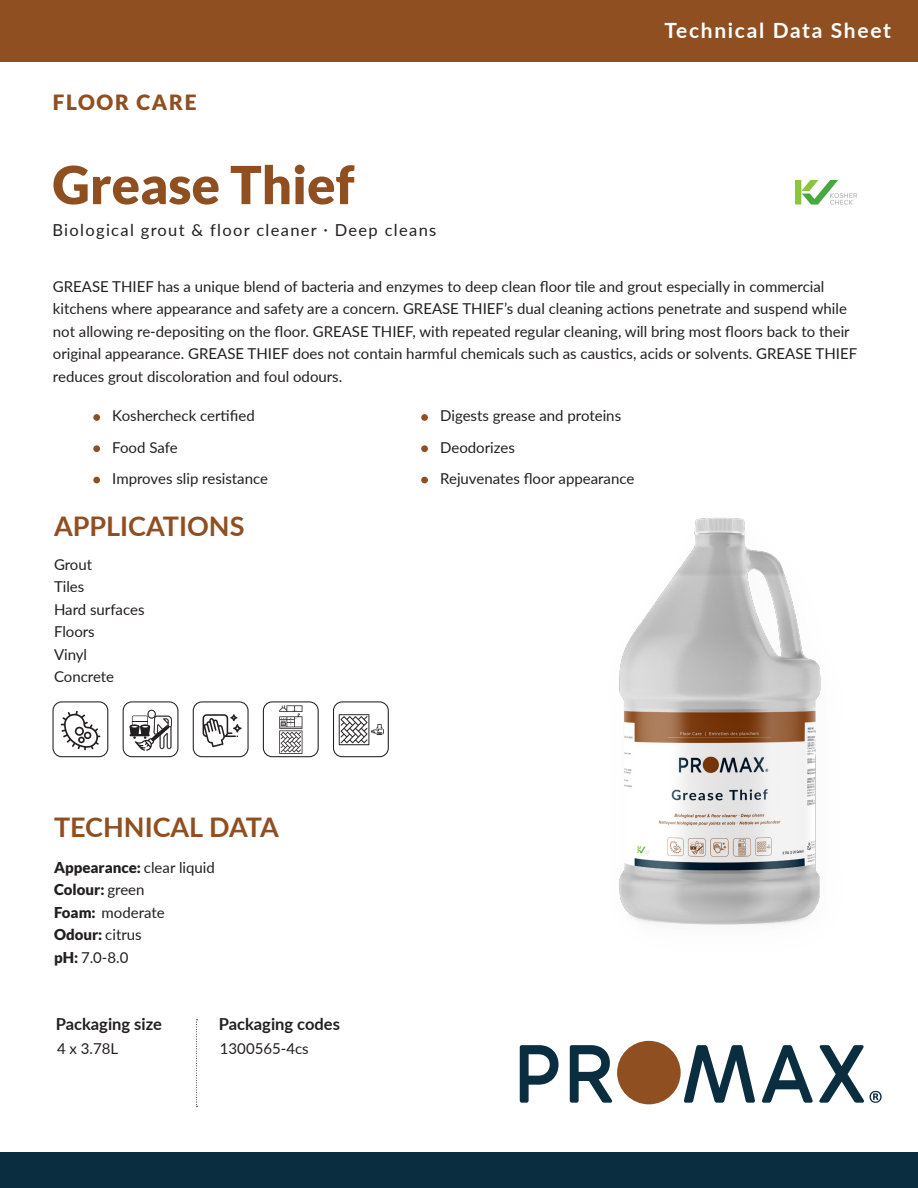
<style>
.page{position:relative;width:918px;height:1188px;background:#fff}
.page>*{position:absolute;margin:0;border:0;box-sizing:border-box;transform-origin:0 0}
.t1{font:900 52.5px "Lato";color:#8f4f21}
.t2{font:700 27px "Lato";color:#8f4f21}
.t3{font:700 21px "Lato";letter-spacing:.08em;color:#fff}
.t4{font:900 21px "Lato";letter-spacing:.08em;color:#8f4f21}
.t5{font:16.5px "Lato";letter-spacing:.08em;color:#231f20}
.t6{font:700 16.5px "Lato";color:#231f20}
.t7{font:15px/22.5px "Lato";color:#231f20}
.t8{font:900 15px "Lato";color:#231f20}
.s1{font-weight:400}
.s2{font-weight:900}
</style>
<div class="page">
<div style="left:0;top:0;width:918px;height:61px;background:#8f4f21"></div>
<div style="left:0;top:1153px;width:918px;height:35px;background:#0a2e40"></div>
<svg style="left:196px;top:1019px;width:2px;height:88px"></svg>
<div style="left:93px;top:414px;width:7px;height:7px;background:#8f4f21;border-radius:50%"></div>
<div style="left:421px;top:414px;width:7px;height:7px;background:#8f4f21;border-radius:50%"></div>
<div style="left:93px;top:445px;width:7px;height:7px;background:#8f4f21;border-radius:50%"></div>
<div style="left:93px;top:477px;width:7px;height:6px;background:#8f4f21;border-radius:50%"></div>
<div style="left:421px;top:445px;width:7px;height:7px;background:#8f4f21;border-radius:50%"></div>
<div style="left:421px;top:477px;width:7px;height:6px;background:#8f4f21;border-radius:50%"></div>
<img style="left:619px;top:517px;width:202px;height:408px">
<svg style="left:520px;top:1045px;width:39px;height:58px"></svg>
<svg style="left:570px;top:1045px;width:43px;height:58px"></svg>
<svg style="left:684px;top:1045px;width:71px;height:58px"></svg>
<svg style="left:762px;top:1045px;width:51px;height:58px"></svg>
<svg style="left:819px;top:1045px;width:63px;height:58px"></svg>
<div style="left:617px;top:1041px;width:64px;height:63px;background:#8f4f21;border-radius:50%"></div>
<div style="left:123px;top:701px;width:55px;height:56px;border:1px solid #231f20;border-radius:9px"></div>
<div style="left:53px;top:701px;width:55px;height:56px;border:1px solid #231f20;border-radius:9px"></div>
<div style="left:193px;top:701px;width:56px;height:56px;border:1px solid #231f20;border-radius:9px"></div>
<svg style="left:129px;top:710px;width:43px;height:41px"></svg>
<div style="left:263px;top:701px;width:56px;height:56px;border:1px solid #231f20;border-radius:9px"></div>
<div style="left:333px;top:701px;width:56px;height:56px;border:1px solid #231f20;border-radius:9px"></div>
<svg style="left:203px;top:714px;width:39px;height:33px"></svg>
<svg style="left:279px;top:705px;width:23px;height:49px"></svg>
<svg style="left:339px;top:714px;width:45px;height:31px"></svg>
<svg style="left:61px;top:711px;width:39px;height:39px"></svg>
<img style="left:796px;top:180px;width:61px;height:24px">
<p class="t4" style="left:53px;top:90px;width:145px">FLOOR CARE</p>
<p class="t1" style="left:52px;top:154px;width:304px">Grease Thief</p>
<p class="t5" style="left:52px;top:218px;width:385px">Biological grout &amp; floor cleaner · Deep cleans</p>
<p class="t3" style="left:664px;top:15px;width:228px">Technical Data Sheet</p>
<p class="t7" style="left:53px;top:275px;width:806px">GREASE THIEF has a unique blend of bacteria and enzymes to deep clean floor tile and grout especially in commercial kitchens where appearance and safety are a concern. GREASE THIEF’s dual cleaning actions penetrate and suspend while not allowing re-depositing on the floor. GREASE THIEF, with repeated regular cleaning, will bring most floors back to their original appearance. GREASE THIEF does not contain harmful chemicals such as caustics, acids or solvents. GREASE THIEF reduces grout discoloration and foul odours.</p>
<p class="t7" style="left:112px;top:404px;width:144px">Koshercheck certified</p>
<p class="t7" style="left:440px;top:404px;width:182px">Digests grease and proteins</p>
<p class="t7" style="left:112px;top:435px;width:67px">Food Safe</p>
<p class="t7" style="left:112px;top:467px;width:157px">Improves slip resistance</p>
<p class="t2" style="left:54px;top:506px;width:192px">APPLICATIONS</p>
<p class="t7" style="left:54px;top:553px;width:40px">Grout</p>
<p class="t7" style="left:54px;top:575px;width:32px">Tiles</p>
<p class="t7" style="left:54px;top:598px;width:92px">Hard surfaces</p>
<p class="t7" style="left:54px;top:620px;width:42px">Floors</p>
<p class="t7" style="left:54px;top:643px;width:35px">Vinyl</p>
<p class="t7" style="left:54px;top:665px;width:62px">Concrete</p>
<p class="t2" style="left:54px;top:807px;width:226px">TECHNICAL DATA</p>
<p class="t8" style="left:54px;top:858px;width:162px">Appearance: <span class="s1">clear liquid</span></p>
<p class="t8" style="left:54px;top:881px;width:92px">Colour: <span class="s1">green</span></p>
<p class="t7" style="left:54px;top:900px;width:112px"><span class="s2">Foam:</span> moderate</p>
<p class="t8" style="left:54px;top:926px;width:89px">Odour: <span class="s1">citrus</span></p>
<p class="t7" style="left:54px;top:945px;width:76px"><span class="s2">pH:</span> 7.0-8.0</p>
<p class="t6" style="left:56px;top:1012px;width:108px">Packaging size</p>
<p class="t6" style="left:219px;top:1012px;width:123px">Packaging codes</p>
<p class="t7" style="left:57px;top:1037px;width:63px">4 x 3.78L</p>
<p class="t7" style="left:220px;top:1037px;width:90px">1300565-4cs</p>
<p class="t7" style="left:440px;top:435px;width:76px">Deodorizes</p>
<p class="t7" style="left:440px;top:467px;width:196px">Rejuvenates floor appearance</p>
</div>
